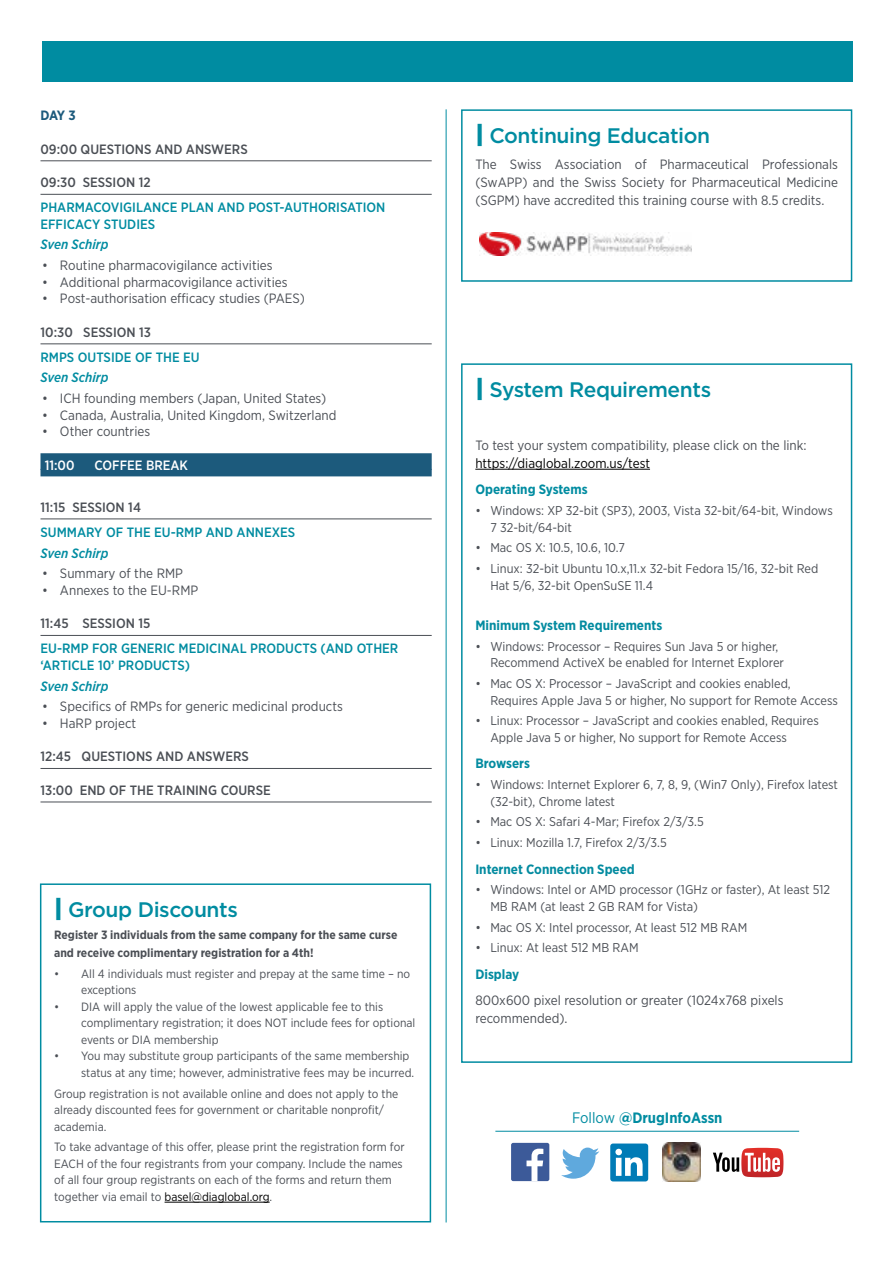
<style>
.page{position:relative;width:893px;height:1263px;background:#fff}
.page>*{position:absolute;margin:0;border:0;box-sizing:border-box;transform-origin:0 0}
.t1{font:500 21px "Gotham";letter-spacing:-.02em;color:#008ca1}
.t2{font:700 15px "Gotham Narrow";color:#008ca1}
.t3{font:13.5px/18px "Gotham Narrow";color:#4b4f55;text-align:justify}
.t4{font:500 13.5px/16.5px "Gotham Narrow";color:#008ca1}
.t5{font:500 13.5px "Gotham Narrow";color:#4b4f55}
.t6{font:700 13.5px "Gotham Narrow";color:#038ba0}
.t7{font:italic 500 13.5px "Gotham Narrow";color:#008ca1}
.t8{font:13.5px "Gotham Narrow";color:#000}
.t9{font:700 13.5px "Gotham Narrow";color:#008ca1}
.t10{font:500 13.5px "Gotham Narrow";color:#fff}
.t11{font:700 13.5px "Gotham Narrow";color:#1c5a7c}
.t12{font:12.75px/16.5px "Gotham Narrow";color:#4b4f55}
.t13{font:12px/16.5px "Gotham Narrow";color:#4b4f55}
.t14{font:700 12px/18px "Gotham Narrow";color:#4b4f55}
.s1{font-weight:900;font-size:24px}
.s2{color:#000}
.s3{font-weight:400;font-size:15.15px}
.s4{font-size:15.15px}
</style>
<div class="page">
<div style="left:42px;top:41px;width:810px;height:41px;background:#008ca1"></div>
<svg style="left:561px;top:1147px;width:38px;height:32px"></svg>
<div style="left:610px;top:1143px;width:38px;height:38px;background:#007bb6;border-radius:3px"></div>
<svg style="left:615px;top:1149px;width:28px;height:27px"></svg>
<svg style="left:713px;top:1148px;width:70px;height:29px"></svg>
<div style="left:511px;top:1143px;width:38px;height:38px;background:#3c5a99;border-radius:2px"></div>
<svg style="left:526px;top:1148px;width:17px;height:33px"></svg>
<img style="left:662px;top:1143px;width:39px;height:39px">
<hr style="left:495px;top:1131px;width:304px;height:1px;background:#008ca1">
<div style="left:461px;top:109px;width:391px;height:173px;border:2px solid #008ca1"></div>
<img style="left:479px;top:232px;width:212px;height:23px">
<hr style="left:475px;top:469px;width:175px;height:1px;background:#000">
<div style="left:461px;top:363px;width:391px;height:700px;border:2px solid #008ca1"></div>
<hr style="left:40px;top:160px;width:392px;height:1px;background:#4b4f55">
<hr style="left:40px;top:194px;width:392px;height:1px;background:#4b4f55">
<hr style="left:40px;top:343px;width:392px;height:1px;background:#4b4f55">
<div style="left:40px;top:453px;width:392px;height:17px;background:#1c5a7c"></div>
<div style="left:40px;top:469px;width:392px;height:7px;background:#1c5a7c"></div>
<hr style="left:40px;top:518px;width:392px;height:1px;background:#4b4f55">
<hr style="left:40px;top:635px;width:392px;height:1px;background:#4b4f55">
<hr style="left:40px;top:768px;width:392px;height:1px;background:#4b4f55">
<hr style="left:40px;top:802px;width:392px;height:1px;background:#4b4f55">
<hr style="left:446px;top:109px;width:1px;height:1113px;background:#008ca1">
<hr style="left:165px;top:1202px;width:105px;height:1px;background:#000">
<div style="left:40px;top:883px;width:391px;height:339px;border:2px solid #008ca1"></div>
<p class="t11" style="left:40px;top:107px;width:37px">DAY 3</p>
<p class="t5" style="left:40px;top:140px;width:209px">09:00 QUESTIONS AND ANSWERS</p>
<p class="t5" style="left:40px;top:174px;width:112px">09:30 SESSION 12</p>
<p class="t4" style="left:40px;top:199px;width:346px">PHARMACOVIGILANCE PLAN AND POST-AUTHORISATION<br>EFFICACY STUDIES</p>
<p class="t7" style="left:40px;top:236px;width:69px">Sven Schirp</p>
<p class="t3" style="left:42px;top:256px;width:232px">• Routine pharmacovigilance activities</p>
<p class="t3" style="left:42px;top:273px;width:247px">• Additional pharmacovigilance activities</p>
<p class="t3" style="left:42px;top:289px;width:264px">• Post-authorisation efficacy studies (PAES)</p>
<p class="t5" style="left:40px;top:323px;width:112px">10:30 SESSION 13</p>
<p class="t4" style="left:40px;top:348px;width:161px">RMPS OUTSIDE OF THE EU</p>
<p class="t7" style="left:40px;top:369px;width:69px">Sven Schirp</p>
<p class="t3" style="left:42px;top:389px;width:286px">• ICH founding members (Japan, United States)</p>
<p class="t3" style="left:42px;top:406px;width:296px">• Canada, Australia, United Kingdom, Switzerland</p>
<p class="t3" style="left:42px;top:422px;width:110px">• Other countries</p>
<p class="t10" style="left:45px;top:456px;width:31px">11:00</p>
<p class="t10" style="left:94px;top:456px;width:95px">COFFEE BREAK</p>
<p class="t5" style="left:40px;top:498px;width:102px">11:15 SESSION 14</p>
<p class="t4" style="left:40px;top:524px;width:256px">SUMMARY OF THE EU-RMP AND ANNEXES</p>
<p class="t7" style="left:40px;top:544px;width:69px">Sven Schirp</p>
<p class="t3" style="left:42px;top:564px;width:142px">• Summary of the RMP</p>
<p class="t3" style="left:42px;top:581px;width:158px">• Annexes to the EU-RMP</p>
<p class="t5" style="left:40px;top:615px;width:111px">11:45 SESSION 15</p>
<p class="t4" style="left:40px;top:640px;width:359px">EU-RMP FOR GENERIC MEDICINAL PRODUCTS (AND OTHER ‘ARTICLE 10’ PRODUCTS)</p>
<p class="t7" style="left:40px;top:677px;width:69px">Sven Schirp</p>
<p class="t3" style="left:42px;top:697px;width:302px">• Specifics of RMPs for generic medicinal products</p>
<p class="t3" style="left:42px;top:714px;width:96px">• HaRP project</p>
<p class="t5" style="left:40px;top:748px;width:210px">12:45 QUESTIONS AND ANSWERS</p>
<p class="t5" style="left:40px;top:781px;width:232px">13:00 END OF THE TRAINING COURSE</p>
<h1 class="t1" style="left:54px;top:896px;width:185px"><span class="s1">|</span> Group Discounts</h1>
<p class="t14" style="left:54px;top:926px;width:345px">Register 3 individuals from the same company for the same curse and receive complimentary registration for a 4th!</p>
<p class="t13" style="left:81px;top:965px;width:331px;text-indent:-27px">• All 4 individuals must register and prepay at the same time – no exceptions</p>
<p class="t13" style="left:81px;top:998px;width:336px;text-indent:-27px">• DIA will apply the value of the lowest applicable fee to this complimentary registration; it does NOT include fees for optional events or DIA membership</p>
<p class="t13" style="left:81px;top:1048px;width:334px;text-indent:-27px">• You may substitute group participants of the same membership status at any time; however, administrative fees may be incurred.</p>
<p class="t13" style="left:54px;top:1085px;width:346px">Group registration is not available online and does not apply to the already discounted fees for government or charitable nonprofit/ academia.</p>
<p class="t13" style="left:54px;top:1139px;width:352px">To take advantage of this offer, please print the registration form for EACH of the four registrants from your company. Include the names of all four group registrants on each of the forms and return them together via email to <span class="s2">basel@diaglobal.org</span>.</p>
<h1 class="t1" style="left:475px;top:122px;width:236px"><span class="s1">|</span> Continuing Education</h1>
<p class="t3" style="left:475px;top:155px;width:364px">The Swiss Association of Pharmaceutical Professionals (SwAPP) and the Swiss Society for Pharmaceutical Medicine (SGPM) have accredited this training course with 8.5 credits.</p>
<h1 class="t1" style="left:475px;top:376px;width:237px"><span class="s1">|</span> System Requirements</h1>
<p class="t3" style="left:475px;top:436px;width:333px">To test your system compatibility, please click on the link:</p>
<p class="t8" style="left:475px;top:455px;width:176px">https://diaglobal.zoom.us/test</p>
<p class="t9" style="left:475px;top:481px;width:114px">Operating Systems</p>
<p class="t12" style="left:490px;top:502px;width:344px;text-indent:-15px">• Windows: XP 32-bit (SP3), 2003, Vista 32-bit/64-bit, Windows<br>7 32-bit/64-bit</p>
<p class="t12" style="left:475px;top:539px;width:151px">• Mac OS X: 10.5, 10.6, 10.7</p>
<p class="t12" style="left:490px;top:560px;width:329px;text-indent:-15px">• Linux: 32-bit Ubuntu 10.x,11.x 32-bit Fedora 15/16, 32-bit Red<br>Hat 5/6, 32-bit OpenSuSE 11.4</p>
<p class="t6" style="left:475px;top:617px;width:189px">Minimum System Requirements</p>
<p class="t12" style="left:490px;top:638px;width:295px;text-indent:-15px">• Windows: Processor – Requires Sun Java 5 or higher,<br>Recommend ActiveX be enabled for Internet Explorer</p>
<p class="t12" style="left:490px;top:675px;width:349px;text-indent:-15px">• Mac OS X: Processor – JavaScript and cookies enabled,<br>Requires Apple Java 5 or higher, No support for Remote Access</p>
<p class="t12" style="left:490px;top:712px;width:330px;text-indent:-15px">• Linux: Processor – JavaScript and cookies enabled, Requires<br>Apple Java 5 or higher, No support for Remote Access</p>
<p class="t6" style="left:475px;top:755px;width:56px">Browsers</p>
<p class="t12" style="left:490px;top:776px;width:349px;text-indent:-15px">• Windows: Internet Explorer 6, 7, 8, 9, (Win7 Only), Firefox latest (32-bit), Chrome latest</p>
<p class="t12" style="left:475px;top:813px;width:230px">• Mac OS X: Safari 4-Mar; Firefox 2/3/3.5</p>
<p class="t12" style="left:475px;top:834px;width:193px">• Linux: Mozilla 1.7, Firefox 2/3/3.5</p>
<p class="t6" style="left:475px;top:860px;width:161px">Internet Connection Speed</p>
<p class="t12" style="left:490px;top:881px;width:341px;text-indent:-15px">• Windows: Intel or AMD processor (1GHz or faster), At least 512<br>MB RAM (at least 2 GB RAM for Vista)</p>
<p class="t12" style="left:475px;top:919px;width:273px">• Mac OS X: Intel processor, At least 512 MB RAM</p>
<p class="t12" style="left:475px;top:939px;width:165px">• Linux: At least 512 MB RAM</p>
<p class="t6" style="left:475px;top:965px;width:45px">Display</p>
<p class="t3" style="left:475px;top:991px;width:310px">800x600 pixel resolution or greater (1024x768 pixels recommended).</p>
<p class="t2" style="left:572px;top:1108px;width:152px"><span class="s3">Follow</span> <span class="s4">@</span>DrugInfoAssn</p>
</div>
